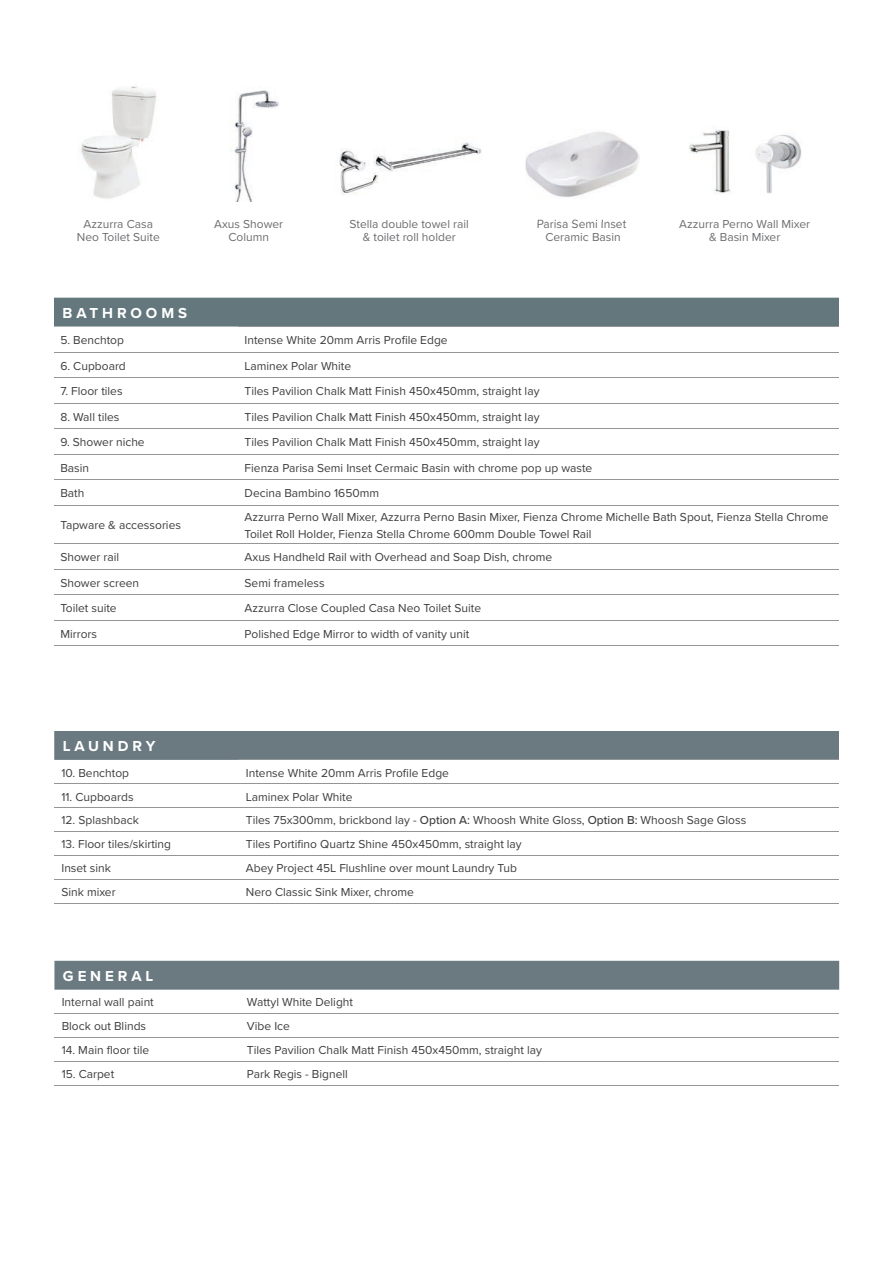
<style>
.page{position:relative;width:893px;height:1263px;background:#fff}
.page>*{position:absolute;margin:0;border:0;box-sizing:border-box;transform-origin:0 0}
.t1{font:700 15px "Proxima Nova";letter-spacing:.26em;color:#fff}
.t2{font:12px/16.5px "Proxima Nova";color:#3e3e3f}
.t3{font:12px/13.5px "Proxima Nova";color:#6c6d70;text-align:center}
.s1{font-weight:500}
</style>
<div class="page">
<div style="left:54px;top:961px;width:785px;height:29px;background:#6a7a80"></div>
<hr style="left:54px;top:1061px;width:186px;height:1px;background:#939598">
<hr style="left:240px;top:1061px;width:599px;height:1px;background:#939598">
<hr style="left:54px;top:1085px;width:186px;height:1px;background:#939598">
<hr style="left:240px;top:1085px;width:599px;height:1px;background:#939598">
<hr style="left:54px;top:1013px;width:186px;height:1px;background:#939598">
<hr style="left:240px;top:1013px;width:599px;height:1px;background:#939598">
<hr style="left:54px;top:1037px;width:186px;height:1px;background:#939598">
<hr style="left:240px;top:1037px;width:599px;height:1px;background:#939598">
<div style="left:54px;top:731px;width:785px;height:29px;background:#6a7a80"></div>
<hr style="left:54px;top:855px;width:186px;height:1px;background:#939598">
<hr style="left:54px;top:879px;width:186px;height:1px;background:#939598">
<hr style="left:54px;top:903px;width:186px;height:1px;background:#939598">
<hr style="left:54px;top:784px;width:186px;height:1px;background:#939598">
<hr style="left:54px;top:807px;width:186px;height:1px;background:#939598">
<hr style="left:54px;top:831px;width:186px;height:1px;background:#939598">
<hr style="left:240px;top:879px;width:599px;height:1px;background:#939598">
<hr style="left:240px;top:903px;width:599px;height:1px;background:#939598">
<hr style="left:240px;top:760px;width:599px;height:1px;background:#939598">
<hr style="left:240px;top:784px;width:599px;height:1px;background:#939598">
<hr style="left:240px;top:807px;width:599px;height:1px;background:#939598">
<hr style="left:240px;top:831px;width:599px;height:1px;background:#939598">
<hr style="left:240px;top:855px;width:599px;height:1px;background:#939598">
<img style="left:78px;top:86px;width:79px;height:113px">
<img style="left:234px;top:90px;width:45px;height:111px">
<img style="left:689px;top:130px;width:42px;height:63px">
<img style="left:755px;top:134px;width:47px;height:60px">
<div style="left:54px;top:298px;width:785px;height:28px;background:#63777d"></div>
<hr style="left:54px;top:595px;width:184px;height:1px;background:#939598">
<hr style="left:238px;top:595px;width:601px;height:1px;background:#939598">
<hr style="left:238px;top:326px;width:601px;height:1px;background:#939598">
<hr style="left:54px;top:352px;width:184px;height:1px;background:#939598">
<hr style="left:238px;top:352px;width:601px;height:1px;background:#939598">
<hr style="left:54px;top:377px;width:184px;height:1px;background:#939598">
<hr style="left:238px;top:377px;width:601px;height:1px;background:#939598">
<hr style="left:54px;top:403px;width:184px;height:1px;background:#939598">
<hr style="left:238px;top:403px;width:601px;height:1px;background:#939598">
<hr style="left:54px;top:428px;width:184px;height:1px;background:#939598">
<hr style="left:54px;top:454px;width:184px;height:1px;background:#939598">
<hr style="left:54px;top:479px;width:184px;height:1px;background:#939598">
<hr style="left:54px;top:505px;width:184px;height:1px;background:#939598">
<hr style="left:54px;top:544px;width:184px;height:1px;background:#939598">
<hr style="left:54px;top:569px;width:184px;height:1px;background:#939598">
<hr style="left:238px;top:428px;width:601px;height:1px;background:#939598">
<hr style="left:238px;top:454px;width:601px;height:1px;background:#939598">
<hr style="left:238px;top:479px;width:601px;height:1px;background:#939598">
<hr style="left:238px;top:505px;width:601px;height:1px;background:#939598">
<hr style="left:238px;top:544px;width:601px;height:1px;background:#939598">
<hr style="left:238px;top:569px;width:601px;height:1px;background:#939598">
<hr style="left:54px;top:620px;width:184px;height:1px;background:#939598">
<hr style="left:238px;top:620px;width:601px;height:1px;background:#939598">
<hr style="left:54px;top:646px;width:184px;height:1px;background:#939598">
<hr style="left:238px;top:646px;width:601px;height:1px;background:#939598">
<img style="left:525px;top:131px;width:115px;height:90px">
<img style="left:538px;top:220px;width:88px;height:1px">
<img style="left:339px;top:149px;width:35px;height:46px">
<img style="left:374px;top:142px;width:107px;height:41px">
<p class="t3" style="left:77px;top:216px;width:84px">Azzurra Casa<br>Neo Toilet Suite</p>
<p class="t3" style="left:214px;top:216px;width:71px">Axus Shower<br>Column</p>
<p class="t3" style="left:537px;top:216px;width:91px">Parisa Semi Inset<br>Ceramic Basin</p>
<p class="t3" style="left:679px;top:216px;width:132px">Azzurra Perno Wall Mixer &amp; Basin Mixer</p>
<p class="t3" style="left:350px;top:216px;width:121px">Stella double towel rail &amp; toilet roll holder</p>
<p class="t1" style="left:63px;top:302px;width:126px">BATHROOMS</p>
<p class="t2" style="left:60px;top:331px;width:65px">5. Benchtop</p>
<p class="t2" style="left:245px;top:331px;width:205px">Intense White 20mm Arris Profile Edge</p>
<p class="t2" style="left:60px;top:357px;width:67px">6. Cupboard</p>
<p class="t2" style="left:245px;top:357px;width:108px">Laminex Polar White</p>
<p class="t2" style="left:60px;top:382px;width:64px">7. Floor tiles</p>
<p class="t2" style="left:245px;top:382px;width:296px">Tiles Pavilion Chalk Matt Finish 450x450mm, straight lay</p>
<p class="t2" style="left:60px;top:408px;width:61px">8. Wall tiles</p>
<p class="t2" style="left:245px;top:408px;width:296px">Tiles Pavilion Chalk Matt Finish 450x450mm, straight lay</p>
<p class="t2" style="left:60px;top:433px;width:86px">9. Shower niche</p>
<p class="t2" style="left:245px;top:433px;width:296px">Tiles Pavilion Chalk Matt Finish 450x450mm, straight lay</p>
<p class="t2" style="left:60px;top:459px;width:30px">Basin</p>
<p class="t2" style="left:245px;top:459px;width:349px">Fienza Parisa Semi Inset Cermaic Basin with chrome pop up waste</p>
<p class="t2" style="left:60px;top:484px;width:26px">Bath</p>
<p class="t2" style="left:245px;top:484px;width:136px">Decina Bambino 1650mm</p>
<p class="t2" style="left:60px;top:516px;width:122px">Tapware &amp; accessories</p>
<p class="t2" style="left:245px;top:508px;width:585px">Azzurra Perno Wall Mixer, Azzurra Perno Basin Mixer, Fienza Chrome Michelle Bath Spout, Fienza Stella Chrome<br>Toilet Roll Holder, Fienza Stella Chrome 600mm Double Towel Rail</p>
<p class="t2" style="left:60px;top:549px;width:60px">Shower rail</p>
<p class="t2" style="left:245px;top:549px;width:309px">Axus Handheld Rail with Overhead and Soap Dish, chrome</p>
<p class="t2" style="left:60px;top:574px;width:80px">Shower screen</p>
<p class="t2" style="left:245px;top:574px;width:82px">Semi frameless</p>
<p class="t2" style="left:60px;top:600px;width:58px">Toilet suite</p>
<p class="t2" style="left:245px;top:600px;width:238px">Azzurra Close Coupled Casa Neo Toilet Suite</p>
<p class="t2" style="left:60px;top:625px;width:38px">Mirrors</p>
<p class="t2" style="left:245px;top:625px;width:226px">Polished Edge Mirror to width of vanity unit</p>
<p class="t1" style="left:63px;top:735px;width:94px">LAUNDRY</p>
<p class="t2" style="left:61px;top:764px;width:69px">10. Benchtop</p>
<p class="t2" style="left:246px;top:764px;width:205px">Intense White 20mm Arris Profile Edge</p>
<p class="t2" style="left:61px;top:788px;width:74px">11. Cupboards</p>
<p class="t2" style="left:246px;top:788px;width:108px">Laminex Polar White</p>
<p class="t2" style="left:61px;top:812px;width:79px">12. Splashback</p>
<p class="t2" style="left:246px;top:812px;width:502px">Tiles 75x300mm, brickbond lay - <span class="s1">Option A:</span> Whoosh White Gloss, <span class="s1">Option B:</span> Whoosh Sage Gloss</p>
<p class="t2" style="left:61px;top:836px;width:111px">13. Floor tiles/skirting</p>
<p class="t2" style="left:246px;top:836px;width:277px">Tiles Portifino Quartz Shine 450x450mm, straight lay</p>
<p class="t2" style="left:61px;top:859px;width:51px">Inset sink</p>
<p class="t2" style="left:246px;top:859px;width:273px">Abey Project 45L Flushline over mount Laundry Tub</p>
<p class="t2" style="left:61px;top:883px;width:56px">Sink mixer</p>
<p class="t2" style="left:246px;top:883px;width:170px">Nero Classic Sink Mixer, chrome</p>
<p class="t1" style="left:63px;top:965px;width:92px">GENERAL</p>
<p class="t2" style="left:62px;top:993px;width:94px">Internal wall paint</p>
<p class="t2" style="left:247px;top:993px;width:108px">Wattyl White Delight</p>
<p class="t2" style="left:62px;top:1017px;width:86px">Block out Blinds</p>
<p class="t2" style="left:247px;top:1017px;width:44px">Vibe Ice</p>
<p class="t2" style="left:62px;top:1041px;width:89px">14. Main floor tile</p>
<p class="t2" style="left:247px;top:1041px;width:296px">Tiles Pavilion Chalk Matt Finish 450x450mm, straight lay</p>
<p class="t2" style="left:62px;top:1065px;width:54px">15. Carpet</p>
<p class="t2" style="left:247px;top:1065px;width:102px">Park Regis - Bignell</p>
</div>
